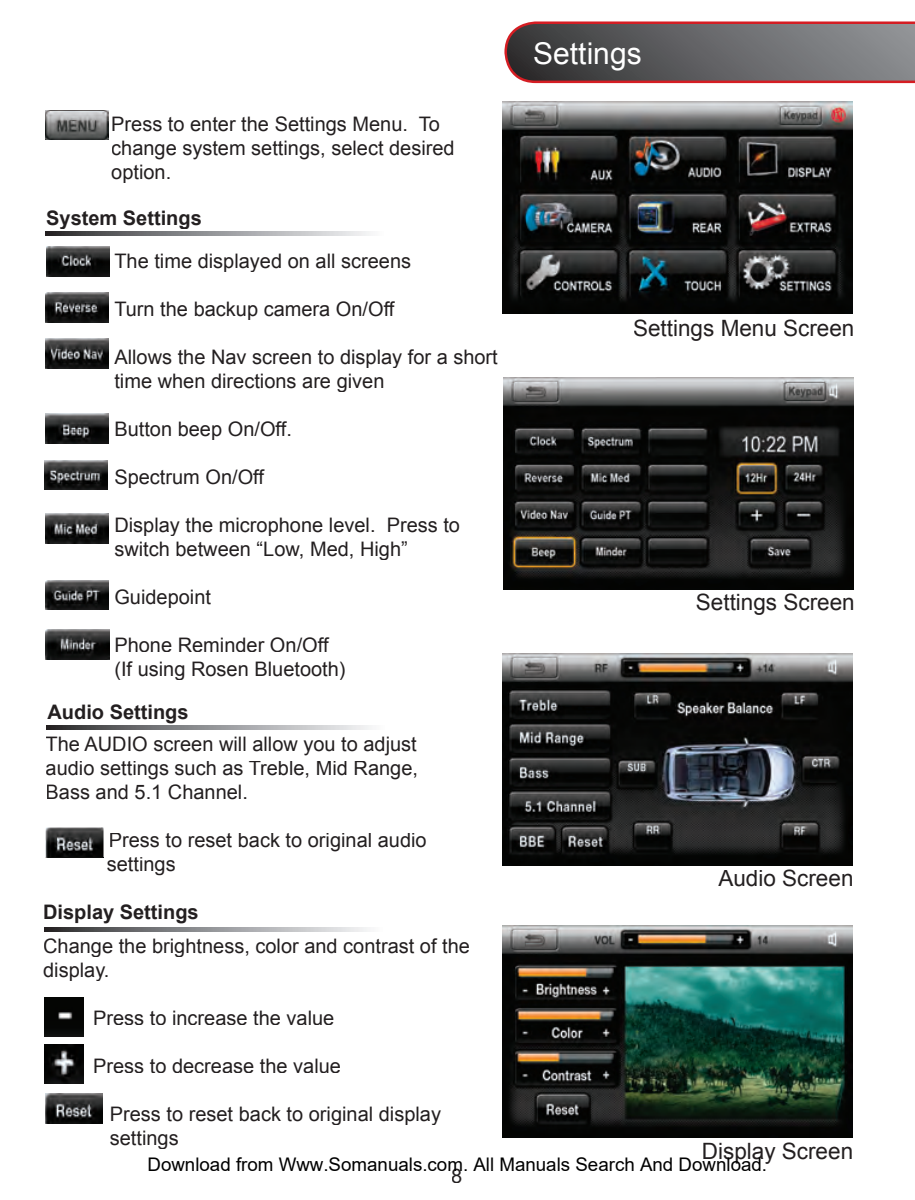
<style>
.page{position:relative;width:915px;height:1200px;background:#fff}
.page>*{position:absolute;margin:0;border:0;box-sizing:border-box;transform-origin:0 0}
.t1{font:30px "Arial";color:#fff}
.t2{font:22.5px "Arial";color:#231f20}
.t3{font:20px/24px "Arial";color:#231f20}
.t4{font:700 20px "Arial";color:#231f20}
.t5{font:18.75px "Arial";color:#000}
</style>
<div class="page">
<img style="left:502px;top:102px;width:350px;height:212px">
<img style="left:504px;top:378px;width:350px;height:212px">
<img style="left:502px;top:653px;width:350px;height:212px">
<img style="left:502px;top:926px;width:350px;height:212px">
<img style="left:46px;top:827px;width:58px;height:31px">
<img style="left:45px;top:110px;width:63px;height:30px">
<img style="left:46px;top:246px;width:63px;height:30px">
<img style="left:45px;top:293px;width:63px;height:29px">
<img style="left:45px;top:339px;width:63px;height:30px">
<img style="left:45px;top:413px;width:63px;height:30px">
<img style="left:45px;top:513px;width:63px;height:30px">
<img style="left:44px;top:460px;width:63px;height:30px">
<img style="left:44px;top:1045px;width:39px;height:39px">
<img style="left:44px;top:998px;width:39px;height:38px">
<img style="left:45px;top:1093px;width:58px;height:30px">
<img style="left:45px;top:580px;width:63px;height:30px">
<svg style="left:504px;top:21px;width:411px;height:62px;background:#6f6164"></svg>
<svg style="left:46px;top:232px;width:324px;height:3px"></svg>
<svg style="left:47px;top:726px;width:324px;height:4px"></svg>
<svg style="left:44px;top:928px;width:324px;height:3px"></svg>
<img style="left:46px;top:629px;width:63px;height:30px">
<p class="t3" style="left:111px;top:112px;width:345px">Press to enter the Settings Menu. To change system settings, select desired option.</p>
<p class="t4" style="left:46px;top:204px;width:157px">System Settings</p>
<p class="t3" style="left:114px;top:249px;width:298px">The time displayed on all screens</p>
<p class="t3" style="left:114px;top:297px;width:282px">Turn the backup camera On/Off</p>
<p class="t3" style="left:114px;top:345px;width:385px">Allows the Nav screen to display for a short time when directions are given</p>
<p class="t3" style="left:114px;top:417px;width:179px">Button beep On/Off.</p>
<p class="t3" style="left:114px;top:465px;width:151px">Spectrum On/Off</p>
<p class="t3" style="left:114px;top:513px;width:347px">Display the microphone level. Press to switch between “Low, Med, High”</p>
<p class="t3" style="left:114px;top:585px;width:98px">Guidepoint</p>
<p class="t3" style="left:114px;top:633px;width:233px">Phone Reminder On/Off (If using Rosen Bluetooth)</p>
<p class="t4" style="left:48px;top:699px;width:143px">Audio Settings</p>
<p class="t3" style="left:46px;top:733px;width:374px;text-align:justify">The AUDIO screen will allow you to adjust audio settings such as Treble, Mid Range, Bass and 5.1 Channel.</p>
<p class="t3" style="left:107px;top:829px;width:321px">Press to reset back to original audio settings</p>
<p class="t4" style="left:43px;top:899px;width:157px">Display Settings</p>
<h1 class="t1" style="left:533px;top:34px;width:110px">Settings</h1>
<p class="t2" style="left:633px;top:313px;width:223px">Settings Menu Screen</p>
<p class="t2" style="left:696px;top:587px;width:160px">Settings Screen</p>
<p class="t2" style="left:718px;top:864px;width:137px">Audio Screen</p>
<p class="t3" style="left:43px;top:934px;width:428px">Change the brightness, color and contrast of the display.</p>
<p class="t3" style="left:93px;top:1006px;width:243px">Press to increase the value</p>
<p class="t3" style="left:93px;top:1054px;width:249px">Press to decrease the value</p>
<p class="t3" style="left:110px;top:1102px;width:333px">Press to reset back to original display settings</p>
<p class="t2" style="left:702px;top:1136px;width:153px">Display Screen</p>
<p class="t5" style="left:147px;top:1154px;width:621px">Download from Www.Somanuals.com. All Manuals Search And Download.</p>
<p class="t3" style="left:451px;top:1164px;width:13px">8</p>
</div>
